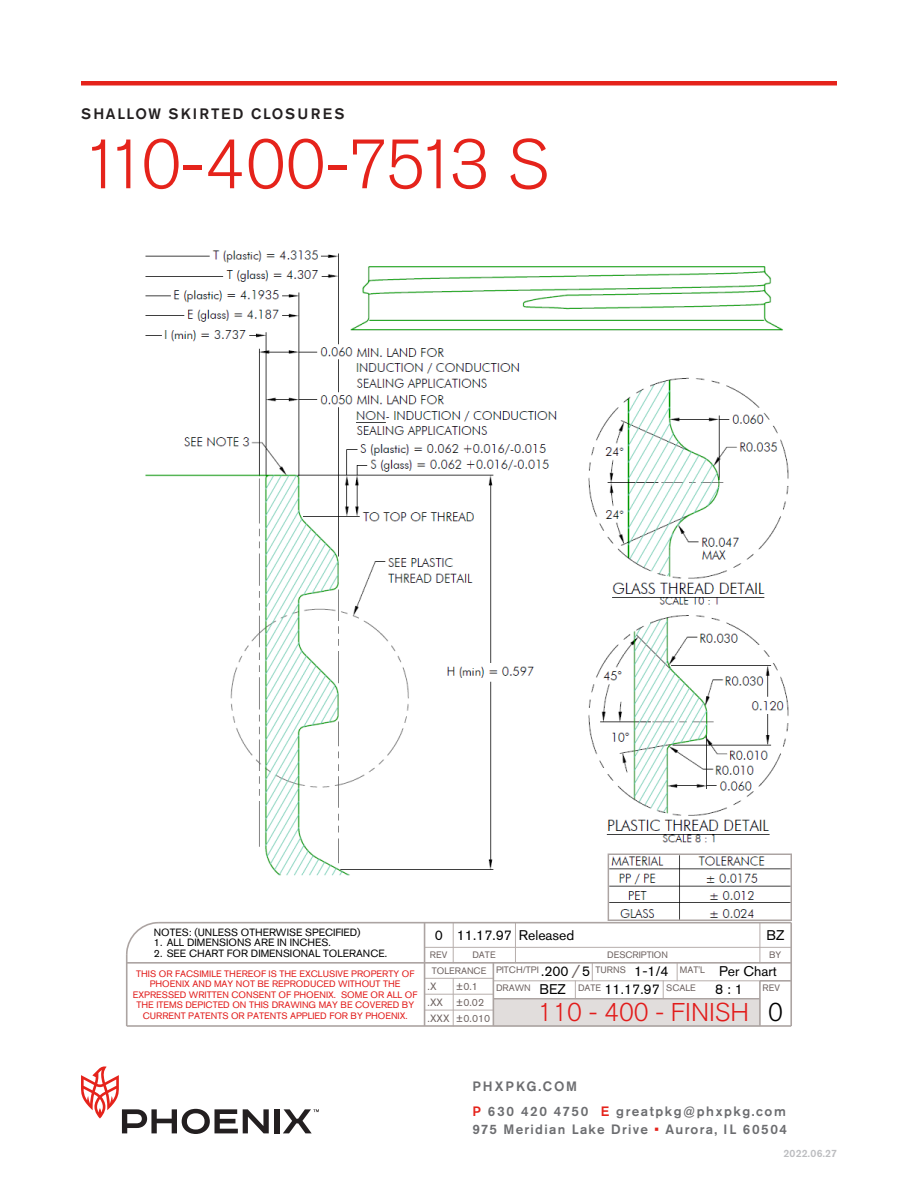
<style>
.page{position:relative;width:918px;height:1188px;background:#fff}
.page>*{position:absolute;margin:0;border:0;box-sizing:border-box;transform-origin:0 0}
.t1{font:300 69px "Akzidenz Grotesk Std";letter-spacing:-.075em;color:#e5231b}
.t2{font:300 25.5px "Akzidenz Grotesk Std";color:#e11c1b}
.t3{font:300 25.5px "Akzidenz Grotesk Std";color:#000}
.t4{font:300 18.6px "Akzidenz Grotesk Std";color:#6e6361}
.t5{font:500 15px "Akzidenz Grotesk Std";letter-spacing:.115em;color:#231f20}
.t6{font:13.95px "Akzidenz Grotesk Std";color:#000}
.t7{font:500 13.5px/24.8px "Akzidenz Grotesk Std";letter-spacing:.115em;color:#6c6d70}
.t8{font:500 13.5px "Akzidenz Grotesk Std";letter-spacing:.095em;color:#6c6d70}
.t9{font:10.5px "Akzidenz Grotesk Std";color:#000}
.t10{font:10.5px/15.9px "Akzidenz Grotesk Std";color:#6e6361}
.t11{font:500 10.5px "Akzidenz Grotesk Std";letter-spacing:.02em;color:#bcbdc0}
.t12{font:9.3px/10.5px "Akzidenz Grotesk Std";color:#e11c1b;text-align:center}
.t13{font:9.3px "Akzidenz Grotesk Std";color:#6e6361}
.s1{color:#e5231b}
</style>
<div class="page">
<div style="left:81px;top:81px;width:756px;height:5px;background:#e5231b"></div>
<div style="left:274px;top:1109px;width:5px;height:24px;background:#231f20"></div>
<svg style="left:81px;top:1066px;width:188px;height:68px"></svg>
<svg style="left:283px;top:1109px;width:36px;height:24px"></svg>
<svg style="left:592px;top:964px;width:1px;height:16px"></svg>
<svg style="left:760px;top:923px;width:1px;height:39px"></svg>
<hr style="left:425px;top:947px;width:366px;height:1px;background:#b7aeac">
<hr style="left:453px;top:978px;width:1px;height:48px;background:#b7aeac">
<hr style="left:493px;top:980px;width:267px;height:1px;background:#b7aeac">
<hr style="left:425px;top:994px;width:68px;height:1px;background:#b7aeac">
<hr style="left:425px;top:1010px;width:68px;height:1px;background:#b7aeac">
<hr style="left:425px;top:978px;width:68px;height:1px;background:#b7aeac">
<svg style="left:515px;top:923px;width:1px;height:39px"></svg>
<svg style="left:453px;top:923px;width:1px;height:39px"></svg>
<svg style="left:663px;top:981px;width:1px;height:17px"></svg>
<svg style="left:575px;top:981px;width:1px;height:17px"></svg>
<svg style="left:677px;top:964px;width:1px;height:16px"></svg>
<svg style="left:125px;top:921px;width:36px;height:36px"></svg>
<hr style="left:493px;top:998px;width:267px;height:2px;background:#aca4a2">
<hr style="left:159px;top:922px;width:632px;height:1px;background:#aca4a2">
<hr style="left:424px;top:923px;width:1px;height:103px;background:#aca4a2">
<hr style="left:760px;top:980px;width:31px;height:2px;background:#aca4a2">
<hr style="left:127px;top:962px;width:664px;height:2px;background:#aca4a2">
<hr style="left:759px;top:981px;width:2px;height:45px;background:#aca4a2">
<hr style="left:127px;top:1025px;width:664px;height:2px;background:#aca4a2">
<hr style="left:790px;top:923px;width:2px;height:103px;background:#aca4a2">
<hr style="left:493px;top:963px;width:1px;height:63px;background:#aca4a2">
<hr style="left:126px;top:955px;width:2px;height:71px;background:#aca4a2">
<img style="left:145px;top:250px;width:646px;height:671px">
<h3 class="t5" style="left:81px;top:105px;width:265px">SHALLOW SKIRTED CLOSURES</h3>
<h1 class="t1" style="left:81px;top:126px;width:469px">110-400-7513 S</h1>
<p class="t9" style="left:154px;top:926px;width:208px">NOTES: (UNLESS OTHERWISE SPECIFIED)</p>
<p class="t9" style="left:154px;top:937px;width:179px">1. ALL DIMENSIONS ARE IN INCHES.</p>
<p class="t6" style="left:435px;top:927px;width:141px">0 11.17.97 Released</p>
<p class="t6" style="left:767px;top:927px;width:20px">BZ</p>
<p class="t9" style="left:154px;top:947px;width:235px">2. SEE CHART FOR DIMENSIONAL TOLERANCE.</p>
<p class="t12" style="left:133px;top:968px;width:286px">THIS OR FACSIMILE THEREOF IS THE EXCLUSIVE PROPERTY OF PHOENIX AND MAY NOT BE REPRODUCED WITHOUT THE EXPRESSED WRITTEN CONSENT OF PHOENIX. SOME OR ALL OF THE ITEMS DEPICTED ON THIS DRAWING MAY BE COVERED BY</p>
<p class="t12" style="left:143px;top:1010px;width:267px">CURRENT PATENTS OR PATENTS APPLIED FOR BY PHOENIX.</p>
<p class="t13" style="left:430px;top:950px;width:19px">REV</p>
<p class="t13" style="left:472px;top:950px;width:25px">DATE</p>
<p class="t13" style="left:607px;top:950px;width:62px">DESCRIPTION</p>
<p class="t13" style="left:769px;top:950px;width:14px">BY</p>
<p class="t13" style="left:432px;top:965px;width:56px">TOLERANCE</p>
<p class="t10" style="left:428px;top:978px;width:64px">.X<br>.XX<br>.XXX ±0.010</p>
<p class="t4" style="left:571px;top:962px;width:10px">/</p>
<p class="t13" style="left:596px;top:964px;width:32px">TURNS</p>
<p class="t13" style="left:680px;top:964px;width:27px">MAT'L</p>
<p class="t13" style="left:496px;top:964px;width:44px">PITCH/TPI</p>
<p class="t6" style="left:719px;top:963px;width:59px">Per Chart</p>
<p class="t6" style="left:634px;top:963px;width:36px">1-1/4</p>
<p class="t6" style="left:541px;top:963px;width:29px">.200</p>
<p class="t6" style="left:582px;top:963px;width:10px">5</p>
<p class="t10" style="left:456px;top:978px;width:30px">±0.1 ±0.02</p>
<p class="t13" style="left:496px;top:982px;width:36px">DRAWN</p>
<p class="t13" style="left:578px;top:982px;width:25px">DATE</p>
<p class="t13" style="left:666px;top:982px;width:31px">SCALE</p>
<p class="t13" style="left:763px;top:982px;width:19px">REV</p>
<p class="t6" style="left:540px;top:981px;width:28px">BEZ</p>
<p class="t6" style="left:715px;top:981px;width:29px">8 : 1</p>
<p class="t6" style="left:605px;top:981px;width:57px">11.17.97</p>
<p class="t2" style="left:537px;top:998px;width:213px">110 - 400 - FINISH</p>
<p class="t3" style="left:768px;top:998px;width:16px">0</p>
<h3 class="t7" style="left:472px;top:1074px;width:315px">PHXPKG.COM<br><span class="s1">P</span> 630 420 4750 <span class="s1">E</span> greatpkg@phxpkg.com</h3>
<h3 class="t8" style="left:472px;top:1121px;width:316px">975 Meridian Lake Drive <span class="s1">•</span> Aurora, IL 60504</h3>
<p class="t11" style="left:784px;top:1147px;width:55px">2022.06.27</p>
</div>
